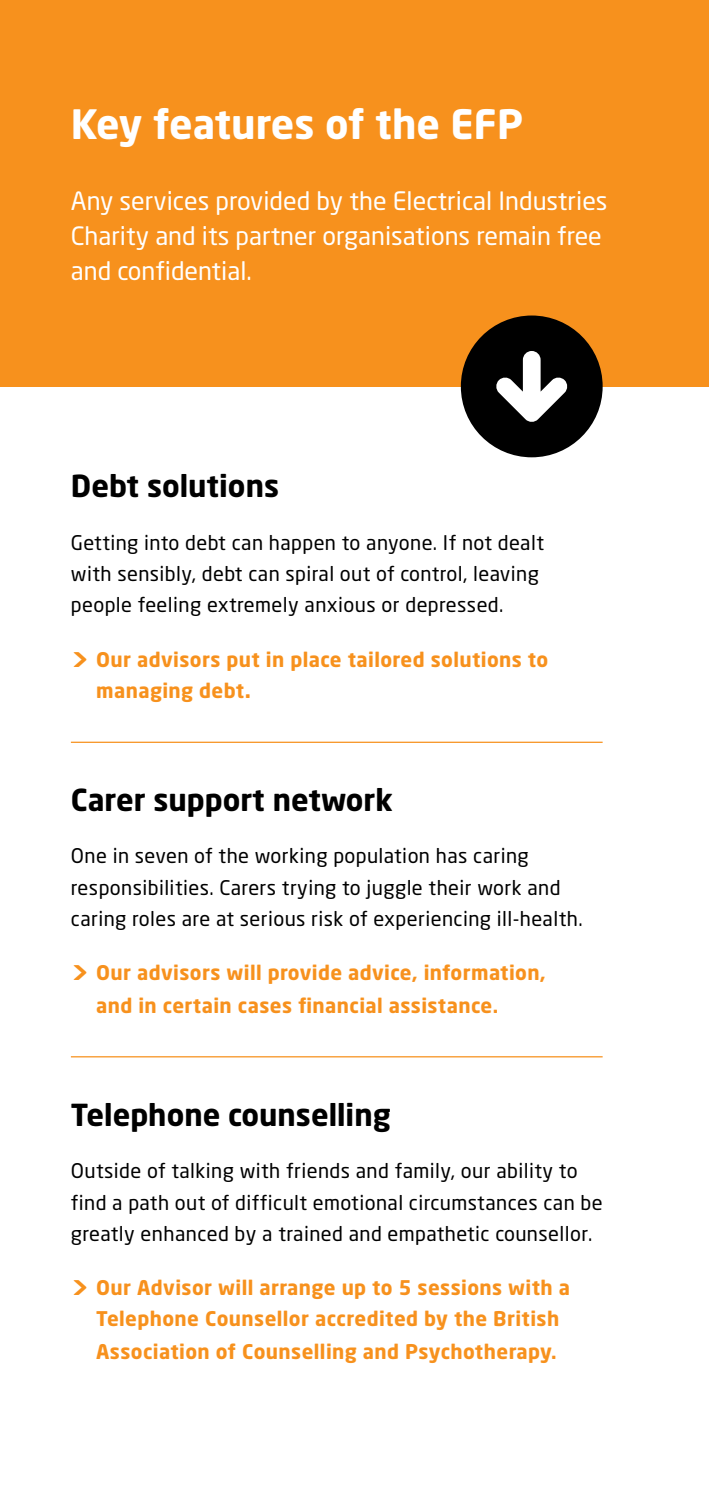
<style>
.page{position:relative;width:709px;height:1489px;background:#fff}
.page>*{position:absolute;margin:0;border:0;box-sizing:border-box;transform-origin:0 0}
.t1{font:700 40px "Neo Sans";color:#fff}
.t2{font:700 30px "Neo Sans";color:#000}
.t3{font:25px/35px "Neo Sans";color:#fff}
.t4{font:20px/31.2px "Neo Sans";letter-spacing:.02em;color:#000}
.t5{font:700 20px/31.8px "Neo Sans";letter-spacing:.02em;color:#f7911d}
.s1{font-size:29.25px}
.s2{font-size:22.5px}
</style>
<div class="page">
<hr style="left:71px;top:741px;width:531px;height:2px;background:#f7911d">
<hr style="left:71px;top:1056px;width:531px;height:1px;background:#f7911d">
<div style="left:0;top:0;width:709px;height:386px;background:#f7911d"></div>
<div style="left:461px;top:315px;width:141px;height:142px;background:#000;border-radius:50%"></div>
<svg style="left:496px;top:351px;width:72px;height:71px"></svg>
<h1 class="t1" style="left:71px;top:99px;width:454px">Key features of the EFP</h1>
<p class="t3" style="left:71px;top:183px;width:538px">Any services provided by the Electrical Industries<br>Charity and its partner organisations remain free and confidential.</p>
<h2 class="t2" style="left:71px;top:467px;width:210px">Debt solutions</h2>
<p class="t4" style="left:71px;top:526px;width:474px">Getting into debt can happen to anyone. If not dealt with sensibly, debt can spiral out of control, leaving people feeling extremely anxious or depressed.</p>
<p class="t5" style="left:96px;top:643px;width:453px;text-indent:-25px"><span class="s1">&gt;</span> Our advisors put in place tailored solutions to managing debt<span class="s2">.</span></p>
<h2 class="t2" style="left:71px;top:780px;width:324px">Carer support network</h2>
<p class="t4" style="left:71px;top:840px;width:513px">One in seven of the working population has caring responsibilities. Carers trying to juggle their work and caring roles are at serious risk of experiencing ill-health.</p>
<p class="t5" style="left:96px;top:956px;width:451px;line-height:32.5px;text-indent:-25px"><span class="s1">&gt;</span> Our advisors will provide advice, information, and in certain cases financial assistance.</p>
<h2 class="t2" style="left:71px;top:1095px;width:321px">Telephone counselling</h2>
<p class="t4" style="left:71px;top:1154px;width:533px">Outside of talking with friends and family, our ability to find a path out of difficult emotional circumstances can be greatly enhanced by a trained and empathetic counsellor.</p>
<p class="t5" style="left:96px;top:1271px;width:475px;text-indent:-25px"><span class="s1">&gt;</span> Our Advisor will arrange up to 5 sessions with a<br>Telephone Counsellor accredited by the British<br>Association of Counselling and Psychotherapy.</p>
</div>
